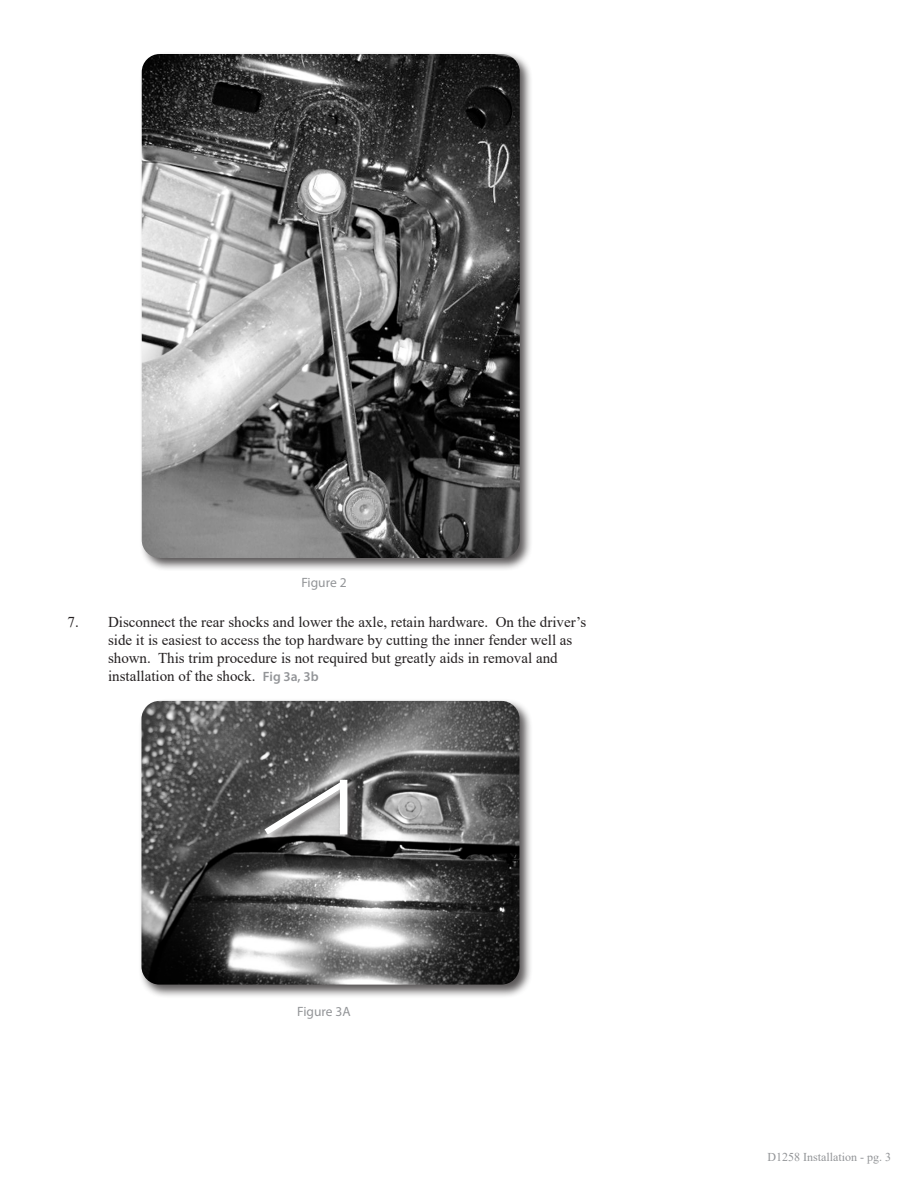
<style>
.page{position:relative;width:918px;height:1188px;background:#fff}
.page>*{position:absolute;margin:0;border:0;box-sizing:border-box;transform-origin:0 0}
.t1{font:15px/18px "Times New Roman";color:#231f20}
.t2{font:13.5px "Myriad Pro";color:#939598}
.t3{font:12px "Times New Roman";color:#939598}
.s1{font-family:"Myriad Pro";font-weight:600;font-size:13.5px;color:#939598}
</style>
<div class="page">
<div style="left:139px;top:51px;width:394px;height:521px;background:#231f20;opacity:.75"></div>
<img style="left:142px;top:54px;width:378px;height:504px">
<div style="left:139px;top:698px;width:394px;height:300px;background:#231f20;opacity:.75"></div>
<img style="left:141px;top:701px;width:378px;height:284px">
<div style="left:263px;top:778px;width:97px;height:69px;background:#231f20;opacity:.75"></div>
<svg style="left:258px;top:774px;width:96px;height:66px;background:#858585"></svg>
<div style="left:337px;top:777px;width:24px;height:71px;background:#231f20;opacity:.75"></div>
<div style="left:340px;top:780px;width:7px;height:55px;background:#fff"></div>
<p class="t2" style="left:301px;top:574px;width:47px">Figure 2</p>
<p class="t1" style="left:108px;top:612px;width:480px;text-indent:-40px">7. Disconnect the rear shocks and lower the axle, retain hardware. On the driver’s side it is easiest to access the top hardware by cutting the inner fender well as shown. This trim procedure is not required but greatly aids in removal and installation of the shock. <span class="s1">Fig 3a, 3b</span></p>
<p class="t2" style="left:297px;top:1003px;width:55px">Figure 3A</p>
<p class="t3" style="left:767px;top:1149px;width:125px">D1258 Installation - pg. 3</p>
</div>
